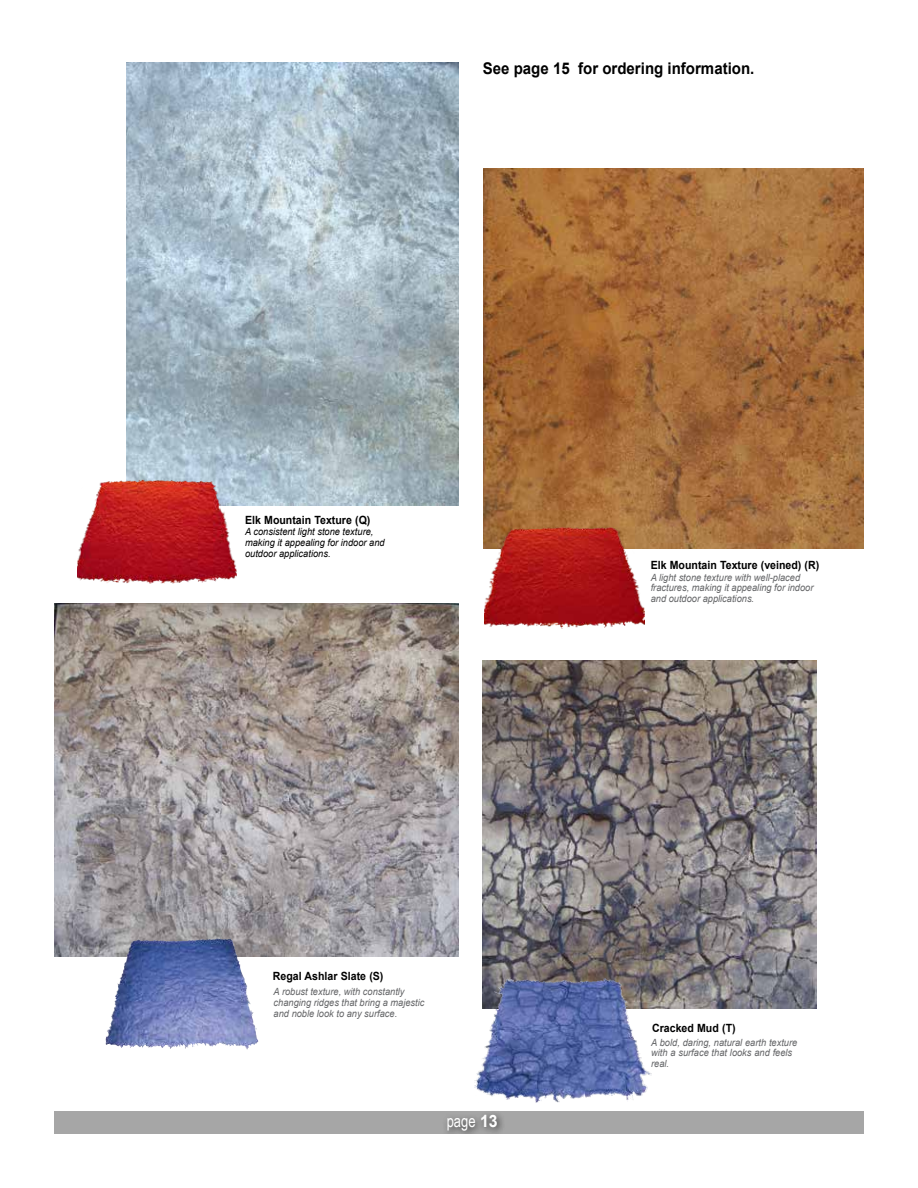
<style>
.page{position:relative;width:918px;height:1188px;background:#fff}
.page>*{position:absolute;margin:0;border:0;box-sizing:border-box;transform-origin:0 0}
.t1{font:16.95px "Arial Narrow";color:#fff;scale:.93 1}
.t2{font:700 16.05px "Arial";color:#000;scale:.93 1}
.t3{font:700 11.4px "Arial";color:#000;scale:.93 1}
.t4{font:italic 9.9px/10.6px "Arial";color:#636466;scale:.93 1}
.t5{font:italic 9.9px/10.6px "Arial";color:#000;scale:.93 1}
.s1{font-family:"Arial";font-weight:700}
</style>
<div class="page">
<img style="left:483px;top:661px;width:333px;height:347px">
<img style="left:475px;top:975px;width:177px;height:128px">
<img style="left:54px;top:603px;width:405px;height:353px">
<img style="left:105px;top:938px;width:125px;height:110px">
<img style="left:483px;top:169px;width:381px;height:379px">
<img style="left:484px;top:524px;width:161px;height:104px">
<img style="left:126px;top:63px;width:333px;height:443px">
<img style="left:78px;top:477px;width:159px;height:107px">
<div style="left:54px;top:1112px;width:810px;height:22px;background:#a6a6a6"></div>
<div style="left:443px;top:1110px;width:63px;height:24px;background:#000;opacity:.75"></div>
<h2 class="t2" style="left:483px;top:58px;width:294px">See page 15 for ordering information.</h2>
<p class="t3" style="left:245px;top:512px;width:136px">Elk Mountain Texture (Q)</p>
<p class="t5" style="left:245px;top:527px;width:152px">A consistent light stone texture, making it appealing for indoor and outdoor applications.</p>
<p class="t3" style="left:273px;top:968px;width:120px">Regal Ashlar Slate (S)</p>
<p class="t4" style="left:274px;top:987px;width:164px">A robust texture, with constantly changing ridges that bring a majestic and noble look to any surface.</p>
<h1 class="t1" style="left:447px;top:1109px;width:56px">page <span class="s1">13</span></h1>
<p class="t3" style="left:651px;top:557px;width:183px">Elk Mountain Texture (veined) (R)</p>
<p class="t4" style="left:651px;top:572px;width:176px">A light stone texture with well-placed fractures, making it appealing for indoor and outdoor applications.</p>
<p class="t3" style="left:652px;top:1019px;width:91px">Cracked Mud (T)</p>
<p class="t4" style="left:651px;top:1037px;width:159px">A bold, daring, natural earth texture with a surface that looks and feels real.</p>
</div>
